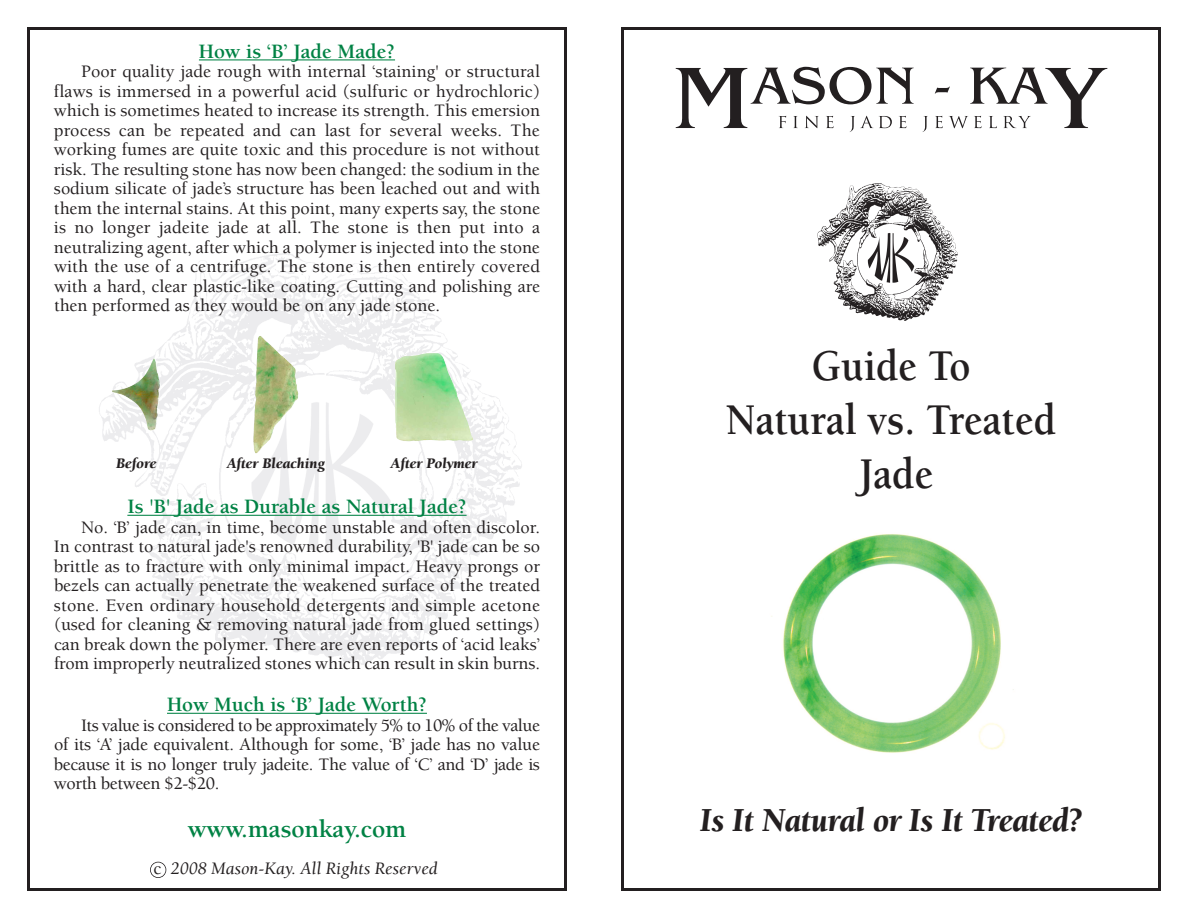
<style>
.page{position:relative;width:1188px;height:918px;background:#fff}
.page>*{position:absolute;margin:0;border:0;box-sizing:border-box;transform-origin:0 0}
.t1{font:700 45px/54px "Berkeley";color:#231f20;text-align:center;scale:.9 1}
.t2{font:italic 900 34.5px "Berkeley";color:#231f20;scale:.9 1}
.t3{font:700 25.5px "Berkeley";color:#008244}
.t4{font:700 21px "Berkeley";color:#008244}
.t5{font:500 18px/19.5px "Berkeley";letter-spacing:-.01em;color:#231f20;text-align:justify}
.t6{font:italic 18px "Berkeley";color:#231f20}
.t7{font:italic 900 15px "Berkeley";color:#231f20}
.s1{font-weight:500;font-style:normal}
</style>
<div class="page">
<div style="left:621px;top:27px;width:540px;height:864px;border:3px solid #231f20"></div>
<img style="left:99px;top:200px;width:468px;height:518px">
<svg style="left:676px;top:67px;width:238px;height:65px"></svg>
<svg style="left:923px;top:116px;width:5px;height:16px"></svg>
<svg style="left:935px;top:68px;width:172px;height:60px"></svg>
<img style="left:817px;top:183px;width:141px;height:138px">
<img style="left:771px;top:534px;width:243px;height:219px">
<hr style="left:199px;top:59px;width:196px;height:1px;background:#008244">
<hr style="left:127px;top:515px;width:340px;height:1px;background:#008244">
<hr style="left:167px;top:713px;width:260px;height:1px;background:#008244">
<div style="left:150px;top:862px;width:16px;height:16px;border:2px solid #231f20;border-radius:50%"></div>
<img style="left:112px;top:336px;width:361px;height:117px">
<p class="t4" style="left:199px;top:43px;width:198px">How is ‘B’ Jade Made?</p>
<p class="t5" style="left:54px;top:63px;width:488px;text-indent:27px">Poor quality jade rough with internal ‘staining' or structural flaws is immersed in a powerful acid (sulfuric or hydrochloric) which is sometimes heated to increase its strength. This emersion process can be repeated and can last for several weeks. The working fumes are quite toxic and this procedure is not without risk. The resulting stone has now been changed: the sodium in the sodium silicate of jade’s structure has been leached out and with them the internal stains. At this point, many experts say, the stone is no longer jadeite jade at all. The stone is then put into a neutralizing agent, after which a polymer is injected into the stone with the use of a centrifuge. The stone is then entirely covered with a hard, clear plastic-like coating. Cutting and polishing are then performed as they would be on any jade stone.</p>
<p class="t7" style="left:116px;top:457px;width:42px">Before</p>
<p class="t7" style="left:227px;top:457px;width:99px">After Bleaching</p>
<p class="t7" style="left:391px;top:457px;width:88px">After Polymer</p>
<p class="t4" style="left:127px;top:498px;width:341px">Is 'B' Jade as Durable as Natural Jade?</p>
<p class="t5" style="left:54px;top:519px;width:488px;text-indent:27px">No. ‘B’ jade can, in time, become unstable and often discolor.<br>In contrast to natural jade's renowned durability, 'B' jade can be so brittle as to fracture with only minimal impact. Heavy prongs or bezels can actually penetrate the weakened surface of the treated stone. Even ordinary household detergents and simple acetone (used for cleaning &amp; removing natural jade from glued settings) can break down the polymer. There are even reports of ‘acid leaks’ from improperly neutralized stones which can result in skin burns.</p>
<p class="t4" style="left:167px;top:696px;width:261px">How Much is ‘B’ Jade Worth?</p>
<p class="t5" style="left:54px;top:717px;width:488px;text-indent:27px">Its value is considered to be approximately 5% to 10% of the value of its ‘A’ jade equivalent. Although for some, ‘B’ jade has no value because it is no longer truly jadeite. The value of ‘C’ and ‘D’ jade is worth between $2-$20.</p>
<h3 class="t3" style="left:188px;top:819px;width:220px">www.masonkay.com</h3>
<p class="t6" style="left:154px;top:861px;width:285px"><span class="s1">c</span> 2008 Mason-Kay. All Rights Reserved</p>
<h1 class="t1" style="left:726px;top:342px;width:369px">Guide To<br>Natural vs. Treated<br>Jade</h1>
<h2 class="t2" style="left:700px;top:806px;width:425px">Is It Natural or Is It Treated?</h2>
</div>
